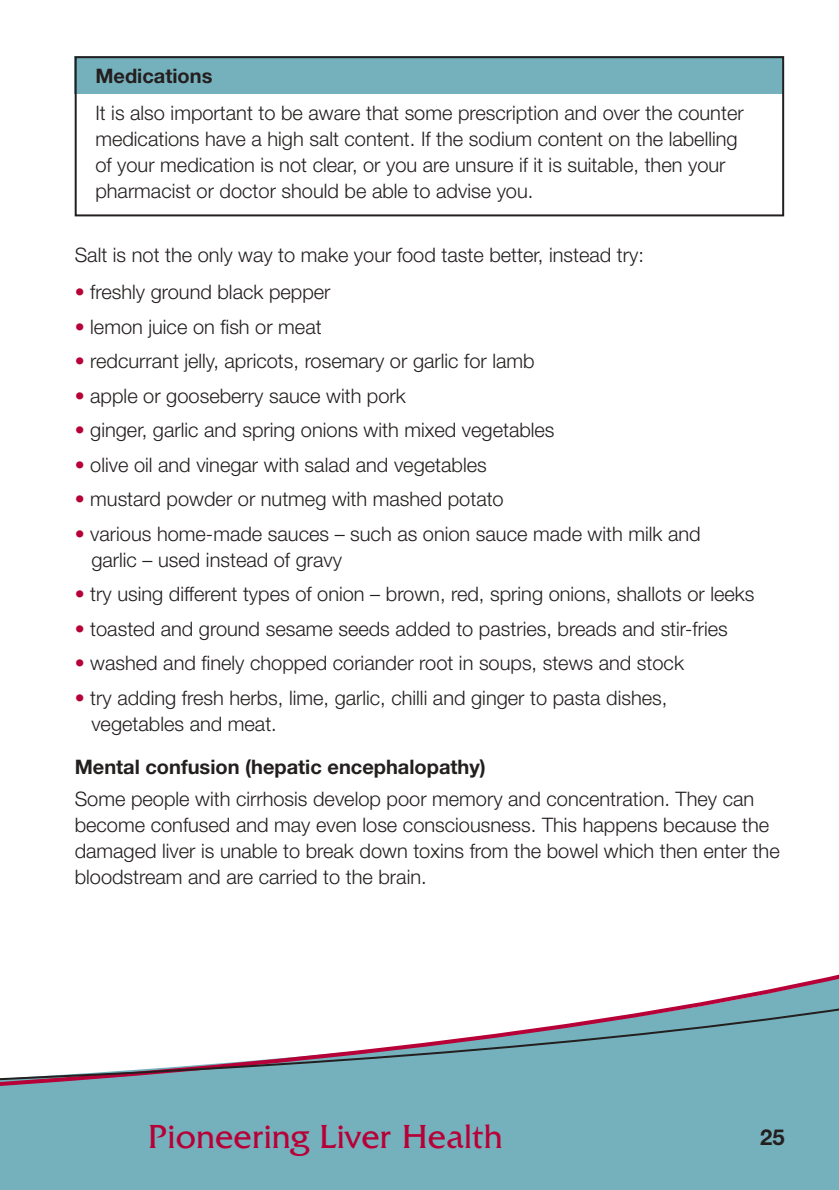
<style>
.page{position:relative;width:839px;height:1190px;background:#fff}
.page>*{position:absolute;margin:0;border:0;box-sizing:border-box;transform-origin:0 0}
.t1{font:34px "Friz Quadrata IT Cby BT";color:#b70037}
.t2{font:34px "Friz Quadrata";color:#b60037}
.t3{font:700 22px "Helvetica Neue";color:#241f1f}
.t4{font:300 20px/26px "Helvetica Neue";color:#241f1f}
.t5{font:700 20px "Helvetica Neue";color:#241f1f}
.s1{color:#b60037}
</style>
<div class="page">
<div style="left:0;top:1120px;width:838px;height:70px;background:#75b1bd"></div>
<svg style="left:0;top:975px;width:838px;height:145px"></svg>
<svg style="left:0;top:1004px;width:838px;height:96px"></svg>
<div style="left:75px;top:56px;width:708px;height:38px;background:#75b1bd"></div>
<div style="left:75px;top:56px;width:708px;height:160px;border:2px solid #241f1f"></div>
<div style="left:148px;top:1122px;width:407px;height:51px;background:#75b1bd"></div>
<p class="t5" style="left:95px;top:63px;width:118px">Medications</p>
<p class="t4" style="left:95px;top:100px;width:649px">It is also important to be aware that some prescription and over the counter medications have a high salt content. If the sodium content on the labelling of your medication is not clear, or you are unsure if it is suitable, then your pharmacist or doctor should be able to advise you.</p>
<p class="t4" style="left:75px;top:241px;width:570px">Salt is not the only way to make your food taste better, instead try:</p>
<p class="t4" style="left:75px;top:279px;width:257px"><span class="s1">•</span> freshly ground black pepper</p>
<p class="t4" style="left:75px;top:313px;width:248px"><span class="s1">•</span> lemon juice on fish or meat</p>
<p class="t4" style="left:75px;top:348px;width:461px"><span class="s1">•</span> redcurrant jelly, apricots, rosemary or garlic for lamb</p>
<p class="t4" style="left:75px;top:382px;width:332px"><span class="s1">•</span> apple or gooseberry sauce with pork</p>
<p class="t4" style="left:75px;top:417px;width:481px"><span class="s1">•</span> ginger, garlic and spring onions with mixed vegetables</p>
<p class="t4" style="left:75px;top:451px;width:413px"><span class="s1">•</span> olive oil and vinegar with salad and vegetables</p>
<p class="t4" style="left:75px;top:486px;width:430px"><span class="s1">•</span> mustard powder or nutmeg with mashed potato</p>
<p class="t4" style="left:91px;top:520px;width:610px;text-indent:-17px"><span class="s1">•</span> various home-made sauces – such as onion sauce made with milk and garlic – used instead of gravy</p>
<p class="t4" style="left:75px;top:581px;width:681px"><span class="s1">•</span> try using different types of onion – brown, red, spring onions, shallots or leeks</p>
<p class="t4" style="left:75px;top:615px;width:654px"><span class="s1">•</span> toasted and ground sesame seeds added to pastries, breads and stir-fries</p>
<p class="t4" style="left:75px;top:650px;width:610px"><span class="s1">•</span> washed and finely chopped coriander root in soups, stews and stock</p>
<p class="t4" style="left:91px;top:684px;width:577px;text-indent:-17px"><span class="s1">•</span> try adding fresh herbs, lime, garlic, chilli and ginger to pasta dishes, vegetables and meat.</p>
<p class="t5" style="left:75px;top:754px;width:412px">Mental confusion (hepatic encephalopathy)</p>
<p class="t4" style="left:75px;top:785px;width:706px">Some people with cirrhosis develop poor memory and concentration. They can become confused and may even lose consciousness. This happens because the damaged liver is unable to break down toxins from the bowel which then enter the bloodstream and are carried to the brain.</p>
<h1 class="t1" style="left:148px;top:1116px;width:356px">Pioneering Liver Health</h1>
<h1 class="t2" style="left:148px;top:1118px;width:309px">Fighting liver disease</h1>
<p class="t3" style="left:759px;top:1123px;width:26px">25</p>
</div>
